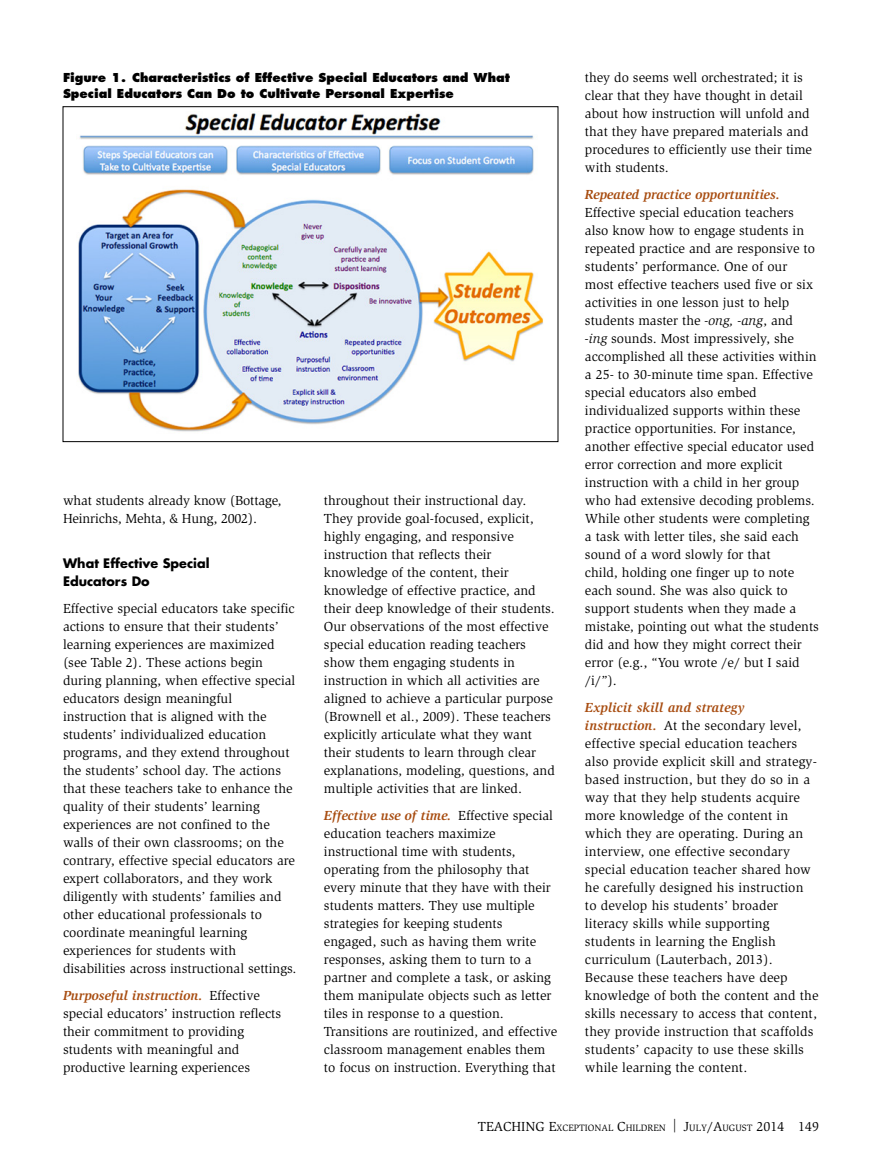
<style>
.page{position:relative;width:891px;height:1175px;background:#fff}
.page>*{position:absolute;margin:0;border:0;box-sizing:border-box;transform-origin:0 0}
.t1{font:13.5px/18px "Slimbach Std";color:#000}
.t2{font:italic 700 13.5px "Slimbach Std";color:#a84d11}
.t3{font:700 12.75px/18px "Futura Std";color:#000}
.t4{font:800 12px/16.5px "Futura Std";color:#000}
.t5{font:9.45px "Slimbach Std";color:#000}
.s1{font-weight:700;font-style:italic;color:#a84d11}
.s2{font-style:italic}
.s3{font-size:13.5px}
</style>
<div class="page">
<img style="left:78px;top:111px;width:466px;height:321px">
<p class="t4" style="left:63px;top:69px;width:448px">Figure 1. Characteristics of Effective Special Educators and What<br>Special Educators Can Do to Cultivate Personal Expertise</p>
<p class="t1" style="left:63px;top:491px;width:220px">what students already know (Bottage,<br>Heinrichs, Mehta, &amp; Hung, 2002).</p>
<p class="t3" style="left:63px;top:553px;width:148px">What Effective Special<br>Educators Do</p>
<p class="t1" style="left:63px;top:599px;width:235px">Effective special educators take specific actions to ensure that their students’ learning experiences are maximized (see Table 2). These actions begin during planning, when effective special educators design meaningful instruction that is aligned with the students’ individualized education programs, and they extend throughout the students’ school day. The actions that these teachers take to enhance the quality of their students’ learning experiences are not confined to the walls of their own classrooms; on the contrary, effective special educators are expert collaborators, and they work diligently with students’ families and other educational professionals to coordinate meaningful learning experiences for students with disabilities across instructional settings.</p>
<p class="t1" style="left:63px;top:986px;width:220px"><span class="s1">Purposeful instruction.</span> Effective special educators’ instruction reflects their commitment to providing students with meaningful and productive learning experiences</p>
<p class="t1" style="left:324px;top:491px;width:232px">throughout their instructional day.<br>They provide goal-focused, explicit, highly engaging, and responsive instruction that reflects their knowledge of the content, their knowledge of effective practice, and their deep knowledge of their students.<br>Our observations of the most effective special education reading teachers show them engaging students in instruction in which all activities are aligned to achieve a particular purpose (Brownell et al., 2009). These teachers explicitly articulate what they want their students to learn through clear explanations, modeling, questions, and multiple activities that are linked.</p>
<p class="t1" style="left:324px;top:806px;width:235px"><span class="s1">Effective use of time.</span> Effective special education teachers maximize instructional time with students, operating from the philosophy that every minute that they have with their students matters. They use multiple strategies for keeping students engaged, such as having them write responses, asking them to turn to a partner and complete a task, or asking them manipulate objects such as letter tiles in response to a question.<br>Transitions are routinized, and effective classroom management enables them to focus on instruction. Everything that</p>
<p class="t1" style="left:585px;top:68px;width:229px">they do seems well orchestrated; it is clear that they have thought in detail about how instruction will unfold and that they have prepared materials and procedures to efficiently use their time with students.</p>
<p class="t2" style="left:585px;top:186px;width:196px">Repeated practice opportunities.</p>
<p class="t1" style="left:585px;top:203px;width:236px">Effective special education teachers also know how to engage students in repeated practice and are responsive to students’ performance. One of our most effective teachers used five or six activities in one lesson just to help students master the <span class="s2">-ong, -ang</span>, and<br><span class="s2">-ing</span> sounds. Most impressively, she accomplished all these activities within a 25- to 30-minute time span. Effective special educators also embed individualized supports within these practice opportunities. For instance, another effective special educator used error correction and more explicit instruction with a child in her group who had extensive decoding problems.<br>While other students were completing a task with letter tiles, she said each sound of a word slowly for that<br>child, holding one finger up to note each sound. She was also quick to support students when they made a mistake, pointing out what the students did and how they might correct their error (e.g., “You wrote /e/ but I said /i/”).</p>
<p class="t1" style="left:585px;top:698px;width:235px"><span class="s1">Explicit skill and strategy instruction.</span> At the secondary level, effective special education teachers also provide explicit skill and strategy&shy;based instruction, but they do so in a way that they help students acquire more knowledge of the content in which they are operating. During an interview, one effective secondary special education teacher shared how he carefully designed his instruction<br>to develop his students’ broader literacy skills while supporting students in learning the English curriculum (Lauterbach, 2013).<br>Because these teachers have deep knowledge of both the content and the skills necessary to access that content, they provide instruction that scaffolds students’ capacity to use these skills while learning the content.</p>
<p class="t5" style="left:478px;top:1122px;width:343px"><span class="s3">TEACHING</span> <span class="s3">E</span>XCEPTIONAL <span class="s3">C</span>HILDREN <sup>|</sup> <span class="s3">J</span>ULY<span class="s3">/A</span>UGUST <span class="s3">2014 149</span></p>
</div>
